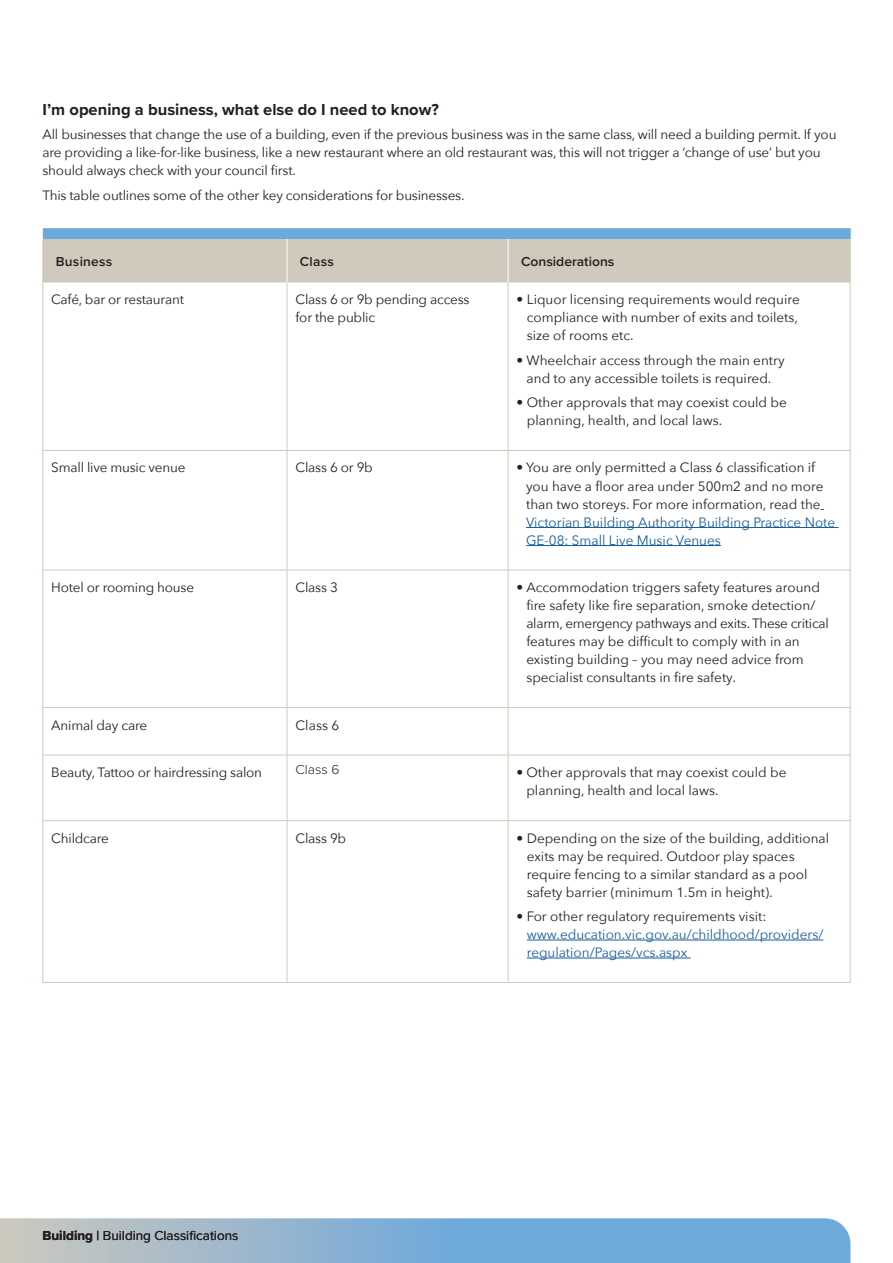
<style>
.page{position:relative;width:893px;height:1263px;background:#fff}
.page>*{position:absolute;margin:0;border:0;box-sizing:border-box;transform-origin:0 0}
.t1{font:700 16.5px "Proxima Nova";color:#231f20}
.t2{font:13.5px/18px "Avenir Next";color:#231f20}
.t3{font:13.5px/18px "Avenir Next";color:#175d9e}
.t4{font:13.5px "Proxima Nova";color:#231f20}
.t5{font:600 13.5px "Proxima Nova";color:#231f20}
.t6{font:600 13.5px "Proxima Nova";letter-spacing:.02em;color:#231f20}
.t7{font:300 13.5px "Proxima Nova";color:#231f20;scale:1.04 1}
.s1{color:#175d9e}
.s2{color:#231f20}
.s3{font-weight:700}
.s4{font-weight:600}
</style>
<div class="page">
<svg style="left:0;top:1218px;width:850px;height:45px"></svg>
<hr style="left:43px;top:282px;width:1px;height:168px;background:#d0cabc">
<hr style="left:287px;top:282px;width:1px;height:168px;background:#d0cabc">
<hr style="left:508px;top:282px;width:1px;height:168px;background:#d0cabc">
<hr style="left:850px;top:282px;width:1px;height:168px;background:#d0cabc">
<hr style="left:43px;top:450px;width:244px;height:1px;background:#d0cabc">
<hr style="left:43px;top:451px;width:1px;height:119px;background:#d0cabc">
<hr style="left:287px;top:450px;width:221px;height:1px;background:#d0cabc">
<hr style="left:287px;top:451px;width:1px;height:119px;background:#d0cabc">
<hr style="left:508px;top:450px;width:342px;height:1px;background:#d0cabc">
<hr style="left:508px;top:451px;width:1px;height:119px;background:#d0cabc">
<hr style="left:850px;top:451px;width:1px;height:119px;background:#d0cabc">
<hr style="left:43px;top:570px;width:244px;height:1px;background:#d0cabc">
<hr style="left:43px;top:570px;width:1px;height:137px;background:#d0cabc">
<hr style="left:287px;top:570px;width:221px;height:1px;background:#d0cabc">
<hr style="left:287px;top:570px;width:1px;height:137px;background:#d0cabc">
<hr style="left:508px;top:570px;width:342px;height:1px;background:#d0cabc">
<hr style="left:508px;top:570px;width:1px;height:137px;background:#d0cabc">
<hr style="left:850px;top:570px;width:1px;height:137px;background:#d0cabc">
<hr style="left:43px;top:707px;width:244px;height:1px;background:#d0cabc">
<hr style="left:43px;top:708px;width:1px;height:47px;background:#d0cabc">
<hr style="left:287px;top:707px;width:221px;height:1px;background:#d0cabc">
<hr style="left:287px;top:708px;width:1px;height:47px;background:#d0cabc">
<hr style="left:508px;top:707px;width:342px;height:1px;background:#d0cabc">
<hr style="left:508px;top:708px;width:1px;height:47px;background:#d0cabc">
<hr style="left:850px;top:708px;width:1px;height:47px;background:#d0cabc">
<hr style="left:43px;top:755px;width:244px;height:1px;background:#d0cabc">
<hr style="left:43px;top:755px;width:1px;height:65px;background:#d0cabc">
<hr style="left:287px;top:755px;width:221px;height:1px;background:#d0cabc">
<hr style="left:287px;top:755px;width:1px;height:65px;background:#d0cabc">
<hr style="left:508px;top:755px;width:342px;height:1px;background:#d0cabc">
<hr style="left:508px;top:755px;width:1px;height:65px;background:#d0cabc">
<hr style="left:850px;top:755px;width:1px;height:65px;background:#d0cabc">
<hr style="left:43px;top:820px;width:244px;height:1px;background:#d0cabc">
<hr style="left:43px;top:821px;width:1px;height:161px;background:#d0cabc">
<hr style="left:287px;top:820px;width:221px;height:1px;background:#d0cabc">
<hr style="left:287px;top:821px;width:1px;height:161px;background:#d0cabc">
<hr style="left:508px;top:820px;width:342px;height:1px;background:#d0cabc">
<hr style="left:508px;top:821px;width:1px;height:161px;background:#d0cabc">
<hr style="left:850px;top:821px;width:1px;height:161px;background:#d0cabc">
<hr style="left:43px;top:982px;width:244px;height:1px;background:#d0cabc">
<hr style="left:287px;top:982px;width:221px;height:1px;background:#d0cabc">
<hr style="left:508px;top:982px;width:342px;height:1px;background:#d0cabc">
<svg style="left:43px;top:228px;width:808px;height:54px"></svg>
<hr style="left:526px;top:527px;width:313px;height:1px;background:#175d9e">
<hr style="left:526px;top:545px;width:195px;height:1px;background:#175d9e">
<hr style="left:527px;top:940px;width:296px;height:1px;background:#175d9e">
<hr style="left:527px;top:958px;width:164px;height:1px;background:#175d9e">
<p class="t1" style="left:43px;top:97px;width:398px">I’m opening a business, what else do I need to know?</p>
<p class="t2" style="left:43px;top:125px;width:795px">All businesses that change the use of a building, even if the previous business was in the same class, will need a building permit. If you are providing a like-for-like business, like a new restaurant where an old restaurant was, this will not trigger a ‘change of use’ but you should always check with your council first.</p>
<p class="t2" style="left:43px;top:186px;width:423px">This table outlines some of the other key considerations for businesses.</p>
<p class="t6" style="left:56px;top:251px;width:58px">Business</p>
<p class="t5" style="left:300px;top:251px;width:35px">Class</p>
<p class="t5" style="left:521px;top:251px;width:95px">Considerations</p>
<p class="t2" style="left:51px;top:290px;width:134px">Café, bar or restaurant</p>
<p class="t2" style="left:296px;top:290px;width:176px">Class 6 or 9b pending access for the public</p>
<p class="t2" style="left:527px;top:290px;width:274px;text-indent:-10px">• Liquor licensing requirements would require compliance with number of exits and toilets, size of rooms etc.</p>
<p class="t2" style="left:517px;top:350px;width:269px;text-align:center">• Wheelchair access through the main entry and to any accessible toilets is required.</p>
<p class="t2" style="left:527px;top:393px;width:262px;text-indent:-10px">• Other approvals that may coexist could be planning, health, and local laws.</p>
<p class="t2" style="left:51px;top:458px;width:136px">Small live music venue</p>
<p class="t2" style="left:296px;top:458px;width:79px">Class 6 or 9b</p>
<p class="t2" style="left:526px;top:458px;width:311px;text-indent:-9px">• You are only permitted a Class 6 classification if you have a floor area under 500m2 and no more than two storeys. For more information, read the <span class="s1">Victorian Building Authority Building Practice Note GE-08: Small Live Music Venues</span></p>
<p class="t2" style="left:51px;top:578px;width:144px">Hotel or rooming house</p>
<p class="t2" style="left:296px;top:578px;width:44px">Class 3</p>
<p class="t2" style="left:526px;top:578px;width:304px;text-indent:-10px">• Accommodation triggers safety features around fire safety like fire separation, smoke detection/ alarm, emergency pathways and exits. These critical features may be difficult to comply with in an existing building – you may need advice from specialist consultants in fire safety.</p>
<p class="t2" style="left:51px;top:715px;width:97px">Animal day care</p>
<p class="t2" style="left:296px;top:715px;width:45px">Class 6</p>
<p class="t2" style="left:51px;top:763px;width:212px">Beauty, Tattoo or hairdressing salon</p>
<p class="t7" style="left:296px;top:760px;width:44px">Class 6</p>
<p class="t2" style="left:526px;top:763px;width:262px;text-indent:-10px">• Other approvals that may coexist could be planning, health and local laws.</p>
<p class="t2" style="left:51px;top:828px;width:59px">Childcare</p>
<p class="t2" style="left:296px;top:828px;width:52px">Class 9b</p>
<p class="t2" style="left:527px;top:828px;width:304px;text-indent:-10px">• Depending on the size of the building, additional exits may be required. Outdoor play spaces require fencing to a similar standard as a pool safety barrier (minimum 1.5m in height).</p>
<p class="t3" style="left:527px;top:907px;width:298px;text-indent:-10px"><span class="s2">• For other regulatory requirements visit: </span>www.education.vic.gov.au/childhood/providers/ regulation/Pages/vcs.aspx</p>
<p class="t4" style="left:43px;top:1225px;width:197px"><span class="s3">Building</span> <span class="s4">|</span> Building Classifications</p>
</div>
